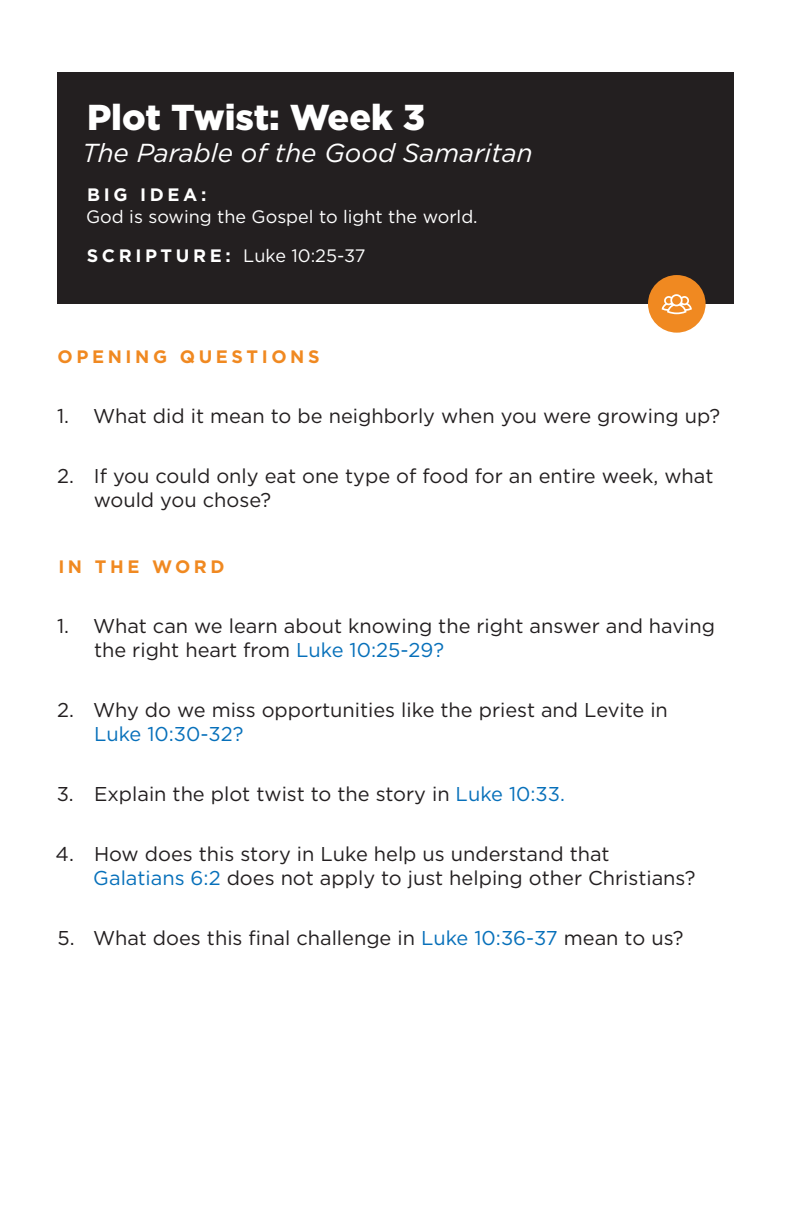
<style>
.page{position:relative;width:792px;height:1224px;background:#fff}
.page>*{position:absolute;margin:0;border:0;box-sizing:border-box;transform-origin:0 0}
.t1{font:900 36px "Gotham";color:#fff}
.t2{font:italic 26px "Gotham";color:#fff}
.t3{font:20px/24px "Gotham";color:#231f20}
.t4{font:20px "Gotham";color:#0770ba}
.t5{font:18px "Gotham";color:#fff}
.t6{font:700 18px "Gotham";letter-spacing:.2em;color:#f08921}
.t7{font:700 18px "Gotham";letter-spacing:.2em;color:#fff}
.s1{font-weight:700}
.s2{color:#0770ba}
</style>
<div class="page">
<div style="left:58px;top:72px;width:676px;height:232px;background:#231f20"></div>
<div style="left:648px;top:275px;width:58px;height:58px;background:#f08921;border-radius:50%"></div>
<svg style="left:662px;top:294px;width:30px;height:20px"></svg>
<h1 class="t1" style="left:87px;top:93px;width:340px">Plot Twist: Week 3</h1>
<h2 class="t2" style="left:82px;top:136px;width:452px">The Parable of the Good Samaritan</h2>
<p class="t7" style="left:87px;top:183px;width:121px">BIG IDEA:</p>
<p class="t5" style="left:86px;top:205px;width:393px">God is sowing the Gospel to light the world.</p>
<p class="t5" style="left:87px;top:244px;width:280px"><span class="s1">SCRIPTURE:</span> Luke 10:25-37</p>
<p class="t6" style="left:58px;top:345px;width:263px">OPENING QUESTIONS</p>
<p class="t3" style="left:57px;top:403px;width:665px">1. What did it mean to be neighborly when you were growing up?</p>
<p class="t3" style="left:94px;top:463px;width:621px;text-indent:-37px">2. If you could only eat one type of food for an entire week, what would you chose?</p>
<p class="t6" style="left:58px;top:555px;width:168px">IN THE WORD</p>
<p class="t3" style="left:94px;top:614px;width:622px;text-indent:-37px">1. What can we learn about knowing the right answer and having the right heart from <span class="s2">Luke 10:25-29?</span></p>
<p class="t3" style="left:57px;top:698px;width:612px">2. Why do we miss opportunities like the priest and Levite in</p>
<p class="t4" style="left:94px;top:722px;width:151px">Luke 10:30-32?</p>
<p class="t3" style="left:57px;top:782px;width:510px">3. Explain the plot twist to the story in <span class="s2">Luke 10:33.</span></p>
<p class="t3" style="left:93px;top:842px;width:604px;text-indent:-38px">4. How does this story in Luke help us understand that<br><span class="s2">Galatians 6:2</span> does not apply to just helping other Christians?</p>
<p class="t3" style="left:58px;top:926px;width:628px">5. What does this final challenge in <span class="s2">Luke 10:36-37</span> mean to us?</p>
</div>
